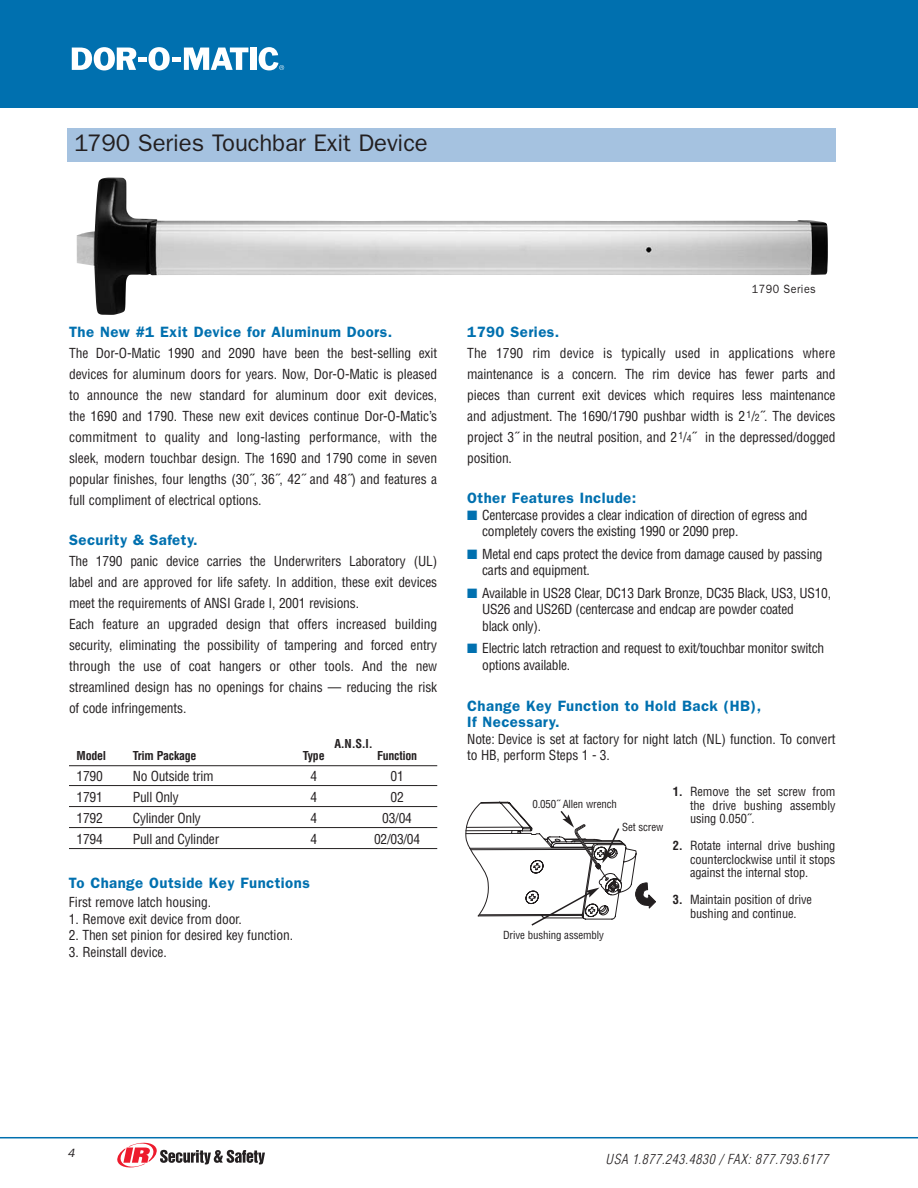
<style>
.page{position:relative;width:918px;height:1188px;background:#fff}
.page>*{position:absolute;margin:0;border:0;box-sizing:border-box;transform-origin:0 0}
.t1{font:24px "Franklin Gothic";letter-spacing:-.005em;color:#231f20}
.t2{font:600 15px/16.5px "Franklin Gothic";letter-spacing:.03em;color:#0070af}
.t3{font:condensed 13.5px/21px "Helvetica";letter-spacing:-.01em;color:#231f20}
.t4{font:italic 300 condensed 13.5px "Helvetica";letter-spacing:.045em;color:#231f20}
.t5{font:condensed 12.3px/13.5px "Helvetica";letter-spacing:-.01em;color:#231f20;text-align:justify}
.t6{font:700 condensed 12px "Helvetica";letter-spacing:-.02em;color:#231f20}
.t7{font:12px "Franklin Gothic";letter-spacing:.04em;color:#231f20;scale:.9 1}
.t8{font:italic 12px "Franklin Gothic";color:#231f20}
.t9{font:condensed 10.8px "Helvetica";letter-spacing:-.01em;color:#231f20}
.s1{font-size:9.75px}
.s2{color:#0070af}
.s3{font-weight:700}
.s4{color:#fff}
</style>
<div class="page">
<div style="left:0;top:0;width:918px;height:108px;background:#0070af"></div>
<hr style="left:0;top:1137px;width:918px;height:1px;background:#0070af">
<svg style="left:72px;top:47px;width:176px;height:23px"></svg>
<div style="left:251px;top:48px;width:6px;height:22px;background:#fff"></div>
<svg style="left:259px;top:47px;width:25px;height:23px"></svg>
<svg style="left:117px;top:1142px;width:148px;height:26px"></svg>
<img style="left:77px;top:177px;width:751px;height:138px">
<div style="left:68px;top:128px;width:768px;height:34px;background:#a5c2e0"></div>
<hr style="left:69px;top:765px;width:368px;height:1px;background:#231f20">
<hr style="left:69px;top:785px;width:368px;height:1px;background:#231f20">
<hr style="left:69px;top:806px;width:368px;height:1px;background:#231f20">
<hr style="left:69px;top:827px;width:368px;height:1px;background:#231f20">
<hr style="left:69px;top:848px;width:368px;height:1px;background:#231f20">
<svg style="left:465px;top:802px;width:191px;height:124px"></svg>
<h1 class="t1" style="left:74px;top:135px;width:355px">1790 Series Touchbar Exit Device</h1>
<p class="t2" style="left:69px;top:325px;width:325px">The New #1 Exit Device for Aluminum Doors.</p>
<p class="t3" style="left:69px;top:343px;width:370px;text-align:justify">The Dor-O-Matic 1990 and 2090 have been the best-selling exit devices for aluminum doors for years. Now, Dor-O-Matic is pleased to announce the new standard for aluminum door exit devices, the 1690 and 1790. These new exit devices continue Dor-O-Matic’s commitment to quality and long-lasting performance, with the sleek, modern touchbar design. The 1690 and 1790 come in seven popular finishes, four lengths (30˝, 36˝, 42˝ and 48˝) and features a full compliment of electrical options.</p>
<p class="t2" style="left:69px;top:533px;width:130px">Security &amp; Safety.</p>
<p class="t3" style="left:69px;top:552px;width:370px">The 1790 panic device carries the Underwriters Laboratory (UL) label and are approved for life safety. In addition, these exit devices meet the requirements of ANSI Grade I, 2001 revisions.<br>Each feature an upgraded design that offers increased building security, eliminating the possibility of tampering and forced entry through the use of coat hangers or other tools. And the new streamlined design has no openings for chains — reducing the risk of code infringements.</p>
<p class="t6" style="left:334px;top:739px;width:40px">A.N.S.I.</p>
<p class="t6" style="left:77px;top:751px;width:31px">Model</p>
<p class="t6" style="left:133px;top:751px;width:65px">Trim Package</p>
<p class="t6" style="left:303px;top:751px;width:23px">Type</p>
<p class="t6" style="left:377px;top:751px;width:42px">Function</p>
<p class="t3" style="left:77px;top:766px;width:28px">1790</p>
<p class="t3" style="left:133px;top:766px;width:82px">No Outside trim</p>
<p class="t3" style="left:310px;top:766px;width:8px">4</p>
<p class="t3" style="left:391px;top:766px;width:15px">01</p>
<p class="t3" style="left:77px;top:787px;width:28px">1791</p>
<p class="t3" style="left:133px;top:787px;width:47px">Pull Only</p>
<p class="t3" style="left:310px;top:787px;width:8px">4</p>
<p class="t3" style="left:391px;top:787px;width:15px">02</p>
<p class="t3" style="left:77px;top:808px;width:28px">1792</p>
<p class="t3" style="left:133px;top:808px;width:69px">Cylinder Only</p>
<p class="t3" style="left:310px;top:808px;width:8px">4</p>
<p class="t3" style="left:382px;top:808px;width:31px">03/04</p>
<p class="t3" style="left:77px;top:829px;width:28px">1794</p>
<p class="t3" style="left:133px;top:829px;width:88px">Pull and Cylinder</p>
<p class="t3" style="left:310px;top:829px;width:8px">4</p>
<p class="t3" style="left:374px;top:829px;width:48px">02/03/04</p>
<p class="t2" style="left:69px;top:876px;width:242px">To Change Outside Key Functions</p>
<p class="t3" style="left:69px;top:893px;width:144px">First remove latch housing.</p>
<p class="t3" style="left:69px;top:910px;width:175px">1. Remove exit device from door.</p>
<p class="t3" style="left:69px;top:926px;width:226px">2. Then set pinion for desired key function.</p>
<p class="t3" style="left:69px;top:943px;width:99px">3. Reinstall device.</p>
<p class="t7" style="left:752px;top:285px;width:73px">1790 Series</p>
<p class="t2" style="left:467px;top:325px;width:94px">1790 Series.</p>
<p class="t3" style="left:467px;top:343px;width:370px;text-align:justify">The 1790 rim device is typically used in applications where maintenance is a concern. The rim device has fewer parts and pieces than current exit devices which requires less maintenance and adjustment. The 1690/1790 pushbar width is 2<sup>1</sup>/<span class="s1">2</span>˝. The devices project 3˝ in the neutral position, and 2<sup>1</sup>/<span class="s1">4</span>˝ in the depressed/dogged position.</p>
<p class="t2" style="left:467px;top:491px;width:171px">Other Features Include:</p>
<p class="t3" style="left:482px;top:508px;width:327px;line-height:16.5px;text-indent:-15px"><span class="s2">■</span> Centercase provides a clear indication of direction of egress and completely covers the existing 1990 or 2090 prep.</p>
<p class="t3" style="left:482px;top:547px;width:342px;line-height:16.5px;text-indent:-15px"><span class="s2">■</span> Metal end caps protect the device from damage caused by passing carts and equipment.</p>
<p class="t3" style="left:482px;top:586px;width:350px;line-height:16.5px;text-indent:-15px"><span class="s2">■</span> Available in US28 Clear, DC13 Dark Bronze, DC35 Black, US3, US10,<br>US26 and US26D (centercase and endcap are powder coated<br>black only).</p>
<p class="t3" style="left:482px;top:641px;width:343px;line-height:16.5px;text-indent:-15px"><span class="s2">■</span> Electric latch retraction and request to exit/touchbar monitor switch options available.</p>
<p class="t2" style="left:467px;top:699px;width:296px">Change Key Function to Hold Back (HB),<br>If Necessary.</p>
<p class="t3" style="left:467px;top:732px;width:370px;line-height:16.5px">Note: Device is set at factory for night latch (NL) function. To convert to HB, perform Steps 1 - 3.</p>
<p class="t5" style="left:690px;top:786px;width:147px;text-indent:-17px"><span class="s3">1.</span> Remove the set screw from the drive bushing assembly using 0.050˝.</p>
<p class="t5" style="left:690px;top:840px;width:147px;text-indent:-17px"><span class="s3">2.</span> Rotate internal drive bushing counterclockwise until it stops against the internal stop.</p>
<p class="t5" style="left:673px;top:894px;width:141px;text-align:center"><span class="s3">3.</span> Maintain position of drive bushing and continue.</p>
<p class="t9" style="left:532px;top:800px;width:86px">0.050˝ Allen wrench</p>
<p class="t9" style="left:622px;top:823px;width:43px">Set screw</p>
<p class="t9" style="left:503px;top:931px;width:102px">Drive bushing assembly</p>
<p class="t8" style="left:68px;top:1149px;width:9px">4</p>
<p class="t4" style="left:606px;top:1154px;width:231px">USA 1.877.243.4830 / FAX: 877.793.6177<span class="s4">7</span></p>
</div>
